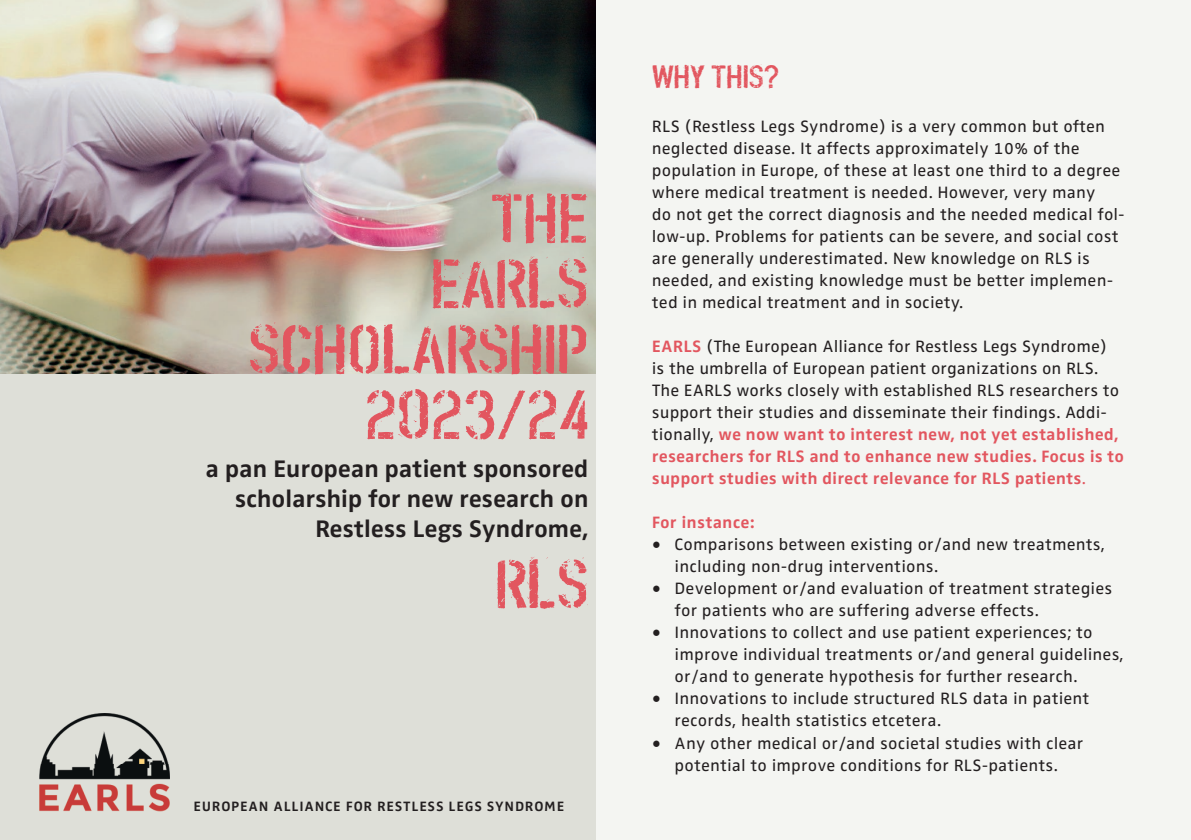
<style>
.page{position:relative;width:1191px;height:840px;background:#fff}
.page>*{position:absolute;margin:0;border:0;box-sizing:border-box;transform-origin:0 0}
.t1{font:68.2px/65.4px "Boilerplate Stencil";color:#e2565f;text-align:right}
.t2{font:68px "Boilerplate Stencil";color:#e2565f}
.t3{font:32px "Boilerplate Extreme";color:#e2565f}
.t4{font:700 24.8px/30px "Zwo Pro";letter-spacing:.01em;color:#231f20;text-align:right}
.t5{font:17px/22px "Zwo Corr Pro";letter-spacing:.005em;color:#231f20}
.t6{font:700 17px "Zwo Corr Pro";letter-spacing:.005em;color:#e2565f}
.t7{font:700 14px "Zwo Corr Pro";letter-spacing:.05em;color:#231f20}
.s1{font-weight:700;color:#e2565f}
.s2{color:#e2565f}
.s3{font-family:"Minion Pro";font-size:24px}
</style>
<div class="page">
<div style="left:595px;top:0;width:596px;height:839px;background:#f4f5f2"></div>
<img style="left:0;top:0;width:595px;height:374px">
<div style="left:0;top:374px;width:595px;height:465px;background:#dedfd8"></div>
<img style="left:40px;top:713px;width:129px;height:99px">
<h1 class="t1" style="left:248px;top:185px;width:342px">THE<br>EARLS<br>SCHOLARSHIP<br>2023/24</h1>
<h3 class="t4" style="left:206px;top:451px;width:384px">a pan European patient sponsored scholarship for new research on<br>Restless Legs Syndrome,</h3>
<h2 class="t2" style="left:495px;top:547px;width:95px">RLS</h2>
<p class="t7" style="left:193px;top:795px;width:372px">EUROPEAN ALLIANCE FOR RESTLESS LEGS SYNDROME</p>
<h3 class="t3" style="left:652px;top:60px;width:129px">Why this?</h3>
<p class="t5" style="left:652px;top:113px;width:474px">RLS (Restless Legs Syndrome) is a very common but often neglected disease. It affects approximately 10% of the population in Europe, of these at least one third to a degree where medical treatment is needed. However, very many<br>do not get the correct diagnosis and the needed medical fol&shy;low-up. Problems for patients can be severe, and social cost are generally underestimated. New knowledge on RLS is needed, and existing knowledge must be better implemen&shy;ted in medical treatment and in society.</p>
<p class="t5" style="left:652px;top:333px;width:474px"><span class="s1">EARLS</span> (The European Alliance for Restless Legs Syndrome)<br>is the umbrella of European patient organizations on RLS.<br>The EARLS works closely with established RLS researchers to support their studies and disseminate their findings. Addi&shy;tionally, <span class="s1">we now want to interest new, not yet established, researchers for RLS and to enhance new studies. Focus is to support studies with direct relevance for RLS patients</span><span class="s2">.</span></p>
<p class="t6" style="left:652px;top:509px;width:104px">For instance:</p>
<p class="t5" style="left:674px;top:531px;width:432px;text-indent:-23px"><span class="s3">•</span> Comparisons between existing or/and new treatments, including non-drug interventions.</p>
<p class="t5" style="left:674px;top:575px;width:439px;text-indent:-23px"><span class="s3">•</span> Development or/and evaluation of treatment strategies for patients who are suffering adverse effects.</p>
<p class="t5" style="left:674px;top:619px;width:451px;text-indent:-23px"><span class="s3">•</span> Innovations to collect and use patient experiences; to improve individual treatments or/and general guidelines, or/and to generate hypothesis for further research.</p>
<p class="t5" style="left:674px;top:685px;width:416px;text-indent:-23px"><span class="s3">•</span> Innovations to include structured RLS data in patient records, health statistics etcetera.</p>
<p class="t5" style="left:652px;top:729px;width:433px;text-align:center"><span class="s3">•</span> Any other medical or/and societal studies with clear potential to improve conditions for RLS-patients.</p>
</div>
